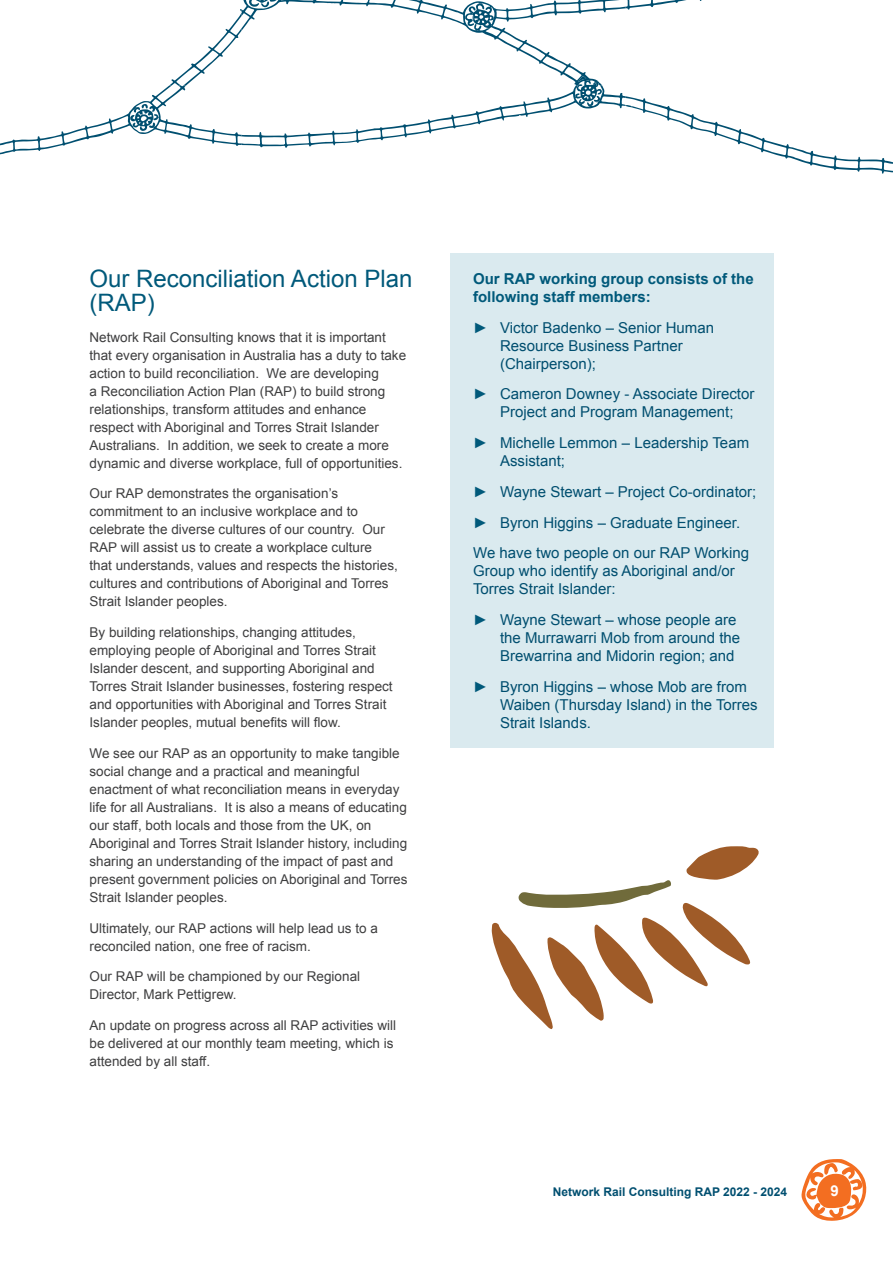
<style>
.page{position:relative;width:893px;height:1263px;background:#fff}
.page>*{position:absolute;margin:0;border:0;box-sizing:border-box;transform-origin:0 0}
.t1{font:24px/24px "Arial";color:#00597a}
.t2{font:15px/18px "Arial";color:#004e6f}
.t3{font:700 15px/18px "Arial";color:#00597a}
.t4{font:700 15px "Arial";color:#fff}
.t5{font:13.5px/18px "Arial";color:#3e3e3f}
.t6{font:700 12px "Arial";color:#004f70}
.s1{color:#00597a}
</style>
<div class="page">
<svg style="left:801px;top:1159px;width:66px;height:62px"></svg>
<svg style="left:1px;top:148px;width:892px;height:26px"></svg>
<svg style="left:1px;top:0;width:793px;height:148px"></svg>
<svg style="left:136px;top:25px;width:581px;height:97px"></svg>
<svg style="left:465px;top:4px;width:29px;height:26px"></svg>
<svg style="left:249px;top:0;width:29px;height:7px"></svg>
<svg style="left:575px;top:76px;width:27px;height:30px"></svg>
<svg style="left:131px;top:104px;width:27px;height:27px"></svg>
<div style="left:451px;top:253px;width:323px;height:494px;background:#daeaef"></div>
<svg style="left:492px;top:846px;width:267px;height:183px"></svg>
<p class="t1" style="left:90px;top:267px;width:324px">Our Reconciliation Action Plan (RAP)</p>
<p class="t5" style="left:90px;top:328px;width:318px">Network Rail Consulting knows that it is important that every organisation in Australia has a duty to take action to build reconciliation. We are developing<br>a Reconciliation Action Plan (RAP) to build strong relationships, transform attitudes and enhance respect with Aboriginal and Torres Strait Islander Australians. In addition, we seek to create a more dynamic and diverse workplace, full of opportunities.</p>
<p class="t5" style="left:90px;top:485px;width:310px">Our RAP demonstrates the organisation’s commitment to an inclusive workplace and to celebrate the diverse cultures of our country. Our RAP will assist us to create a workplace culture that understands, values and respects the histories, cultures and contributions of Aboriginal and Torres Strait Islander peoples.</p>
<p class="t5" style="left:90px;top:623px;width:305px">By building relationships, changing attitudes, employing people of Aboriginal and Torres Strait Islander descent, and supporting Aboriginal and Torres Strait Islander businesses, fostering respect and opportunities with Aboriginal and Torres Strait Islander peoples, mutual benefits will flow.</p>
<p class="t5" style="left:90px;top:744px;width:319px">We see our RAP as an opportunity to make tangible social change and a practical and meaningful enactment of what reconciliation means in everyday life for all Australians. It is also a means of educating our staff, both locals and those from the UK, on Aboriginal and Torres Strait Islander history, including sharing an understanding of the impact of past and present government policies on Aboriginal and Torres Strait Islander peoples.</p>
<p class="t5" style="left:90px;top:919px;width:290px">Ultimately, our RAP actions will help lead us to a reconciled nation, one free of racism.</p>
<p class="t5" style="left:90px;top:968px;width:272px">Our RAP will be championed by our Regional<br>Director, Mark Pettigrew.</p>
<p class="t5" style="left:90px;top:1016px;width:308px">An update on progress across all RAP activities will be delivered at our monthly team meeting, which is attended by all staff.</p>
<p class="t3" style="left:473px;top:270px;width:282px">Our RAP working group consists of the following staff members:</p>
<p class="t2" style="left:500px;top:319px;width:215px;text-indent:-27px"><span class="s1">►</span> Victor Badenko – Senior Human<br>Resource Business Partner (Chairperson);</p>
<p class="t2" style="left:473px;top:385px;width:283px;text-align:center"><span class="s1">►</span> Cameron Downey - Associate Director<br>Project and Program Management;</p>
<p class="t2" style="left:500px;top:434px;width:251px;text-indent:-27px"><span class="s1">►</span> Michelle Lemmon – Leadership Team<br>Assistant;</p>
<p class="t2" style="left:473px;top:483px;width:285px"><span class="s1">►</span> Wayne Stewart – Project Co-ordinator;</p>
<p class="t2" style="left:473px;top:514px;width:269px"><span class="s1">►</span> Byron Higgins – Graduate Engineer.</p>
<p class="t2" style="left:473px;top:544px;width:277px">We have two people on our RAP Working<br>Group who identify as Aboriginal and/or<br>Torres Strait Islander:</p>
<p class="t2" style="left:500px;top:611px;width:242px;text-indent:-27px"><span class="s1">►</span> Wayne Stewart – whose people are the Murrawarri Mob from around the<br>Brewarrina and Midorin region; and</p>
<p class="t2" style="left:500px;top:678px;width:259px;text-indent:-27px"><span class="s1">►</span> Byron Higgins – whose Mob are from<br>Waiben (Thursday Island) in the Torres<br>Strait Islands.</p>
<p class="t6" style="left:553px;top:1184px;width:236px">Network Rail Consulting RAP 2022 - 2024</p>
<p class="t4" style="left:831px;top:1181px;width:10px">9</p>
</div>
